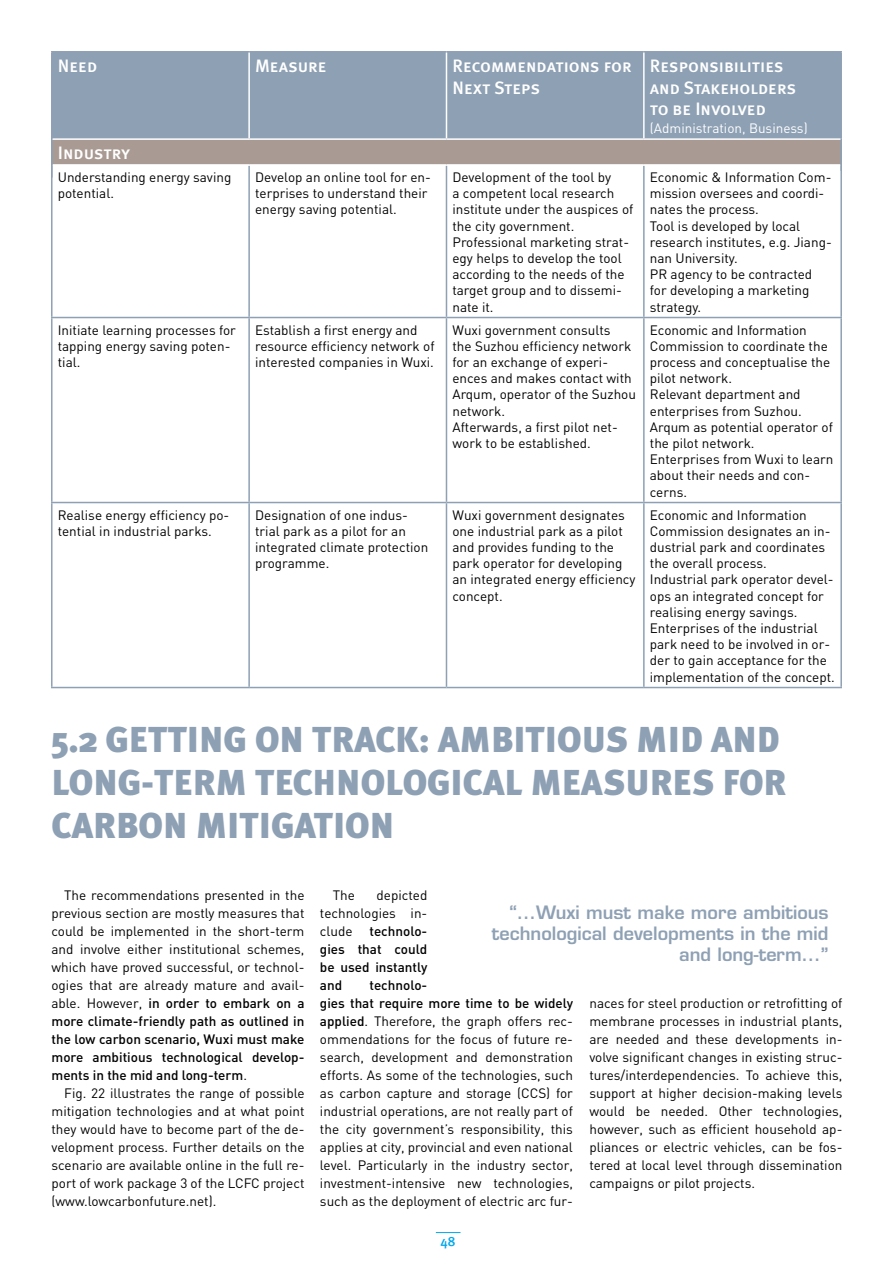
<style>
.page{position:relative;width:893px;height:1263px;background:#fff}
.page>*{position:absolute;margin:0;border:0;box-sizing:border-box;transform-origin:0 0}
.t1{font:900 36px/43.2px "Meta Plus";letter-spacing:.06em;color:#8ea0b4}
.t2{font:18px/21.6px "Meta Plus Medium Caps";color:#fff}
.t3{font:600 18px/21px "Eurostile LT Std";color:#8ea0b4;text-align:right}
.t4{font:13.5px/16.2px "DIN";color:#000}
.t5{font:500 13.5px/18px "DIN";color:#000;text-align:justify}
.t6{font:13.5px "DIN";color:#fff}
.t7{font:500 13.5px "Meta Plus";color:#00a6eb}
.s1{font-weight:500}
.s2{font-weight:400}
</style>
<div class="page">
<svg style="left:436px;top:1232px;width:24px;height:1px"></svg>
<div style="left:52px;top:139px;width:789px;height:26px;background:#a99b94"></div>
<hr style="left:51px;top:165px;width:2px;height:152px;background:#8ea0b4">
<hr style="left:51px;top:318px;width:2px;height:184px;background:#8ea0b4">
<hr style="left:51px;top:503px;width:2px;height:184px;background:#8ea0b4">
<hr style="left:51px;top:687px;width:198px;height:1px;background:#8ea0b4">
<hr style="left:248px;top:166px;width:2px;height:151px;background:#8ea0b4">
<hr style="left:248px;top:318px;width:2px;height:184px;background:#8ea0b4">
<hr style="left:248px;top:503px;width:2px;height:184px;background:#8ea0b4">
<hr style="left:249px;top:687px;width:197px;height:1px;background:#8ea0b4">
<hr style="left:446px;top:166px;width:1px;height:151px;background:#8ea0b4">
<hr style="left:446px;top:318px;width:1px;height:184px;background:#8ea0b4">
<hr style="left:446px;top:503px;width:1px;height:184px;background:#8ea0b4">
<hr style="left:446px;top:687px;width:198px;height:1px;background:#8ea0b4">
<hr style="left:643px;top:166px;width:2px;height:151px;background:#8ea0b4">
<hr style="left:840px;top:165px;width:2px;height:152px;background:#8ea0b4">
<hr style="left:643px;top:318px;width:2px;height:184px;background:#8ea0b4">
<hr style="left:840px;top:318px;width:2px;height:184px;background:#8ea0b4">
<hr style="left:643px;top:503px;width:2px;height:184px;background:#8ea0b4">
<hr style="left:840px;top:503px;width:2px;height:184px;background:#8ea0b4">
<hr style="left:644px;top:687px;width:198px;height:1px;background:#8ea0b4">
<hr style="left:51px;top:317px;width:198px;height:1px;background:#8ea0b4">
<hr style="left:249px;top:317px;width:197px;height:1px;background:#8ea0b4">
<hr style="left:446px;top:317px;width:198px;height:1px;background:#8ea0b4">
<hr style="left:644px;top:317px;width:198px;height:1px;background:#8ea0b4">
<hr style="left:51px;top:502px;width:198px;height:1px;background:#8ea0b4">
<hr style="left:249px;top:502px;width:197px;height:1px;background:#8ea0b4">
<hr style="left:446px;top:502px;width:198px;height:1px;background:#8ea0b4">
<hr style="left:644px;top:502px;width:198px;height:1px;background:#8ea0b4">
<hr style="left:53px;top:164px;width:196px;height:2px;background:#fff">
<hr style="left:249px;top:164px;width:197px;height:2px;background:#fff">
<hr style="left:446px;top:164px;width:198px;height:2px;background:#fff">
<hr style="left:644px;top:164px;width:196px;height:2px;background:#fff">
<div style="left:53px;top:53px;width:787px;height:85px;background:#8ea0b4"></div>
<hr style="left:51px;top:138px;width:198px;height:2px;background:#fff">
<hr style="left:249px;top:138px;width:197px;height:2px;background:#fff">
<hr style="left:446px;top:138px;width:198px;height:2px;background:#fff">
<hr style="left:644px;top:138px;width:198px;height:2px;background:#fff">
<hr style="left:51px;top:51px;width:198px;height:2px;background:#8ea0b4">
<hr style="left:51px;top:53px;width:2px;height:85px;background:#8ea0b4">
<hr style="left:249px;top:51px;width:197px;height:2px;background:#8ea0b4">
<hr style="left:446px;top:51px;width:198px;height:2px;background:#8ea0b4">
<hr style="left:644px;top:51px;width:198px;height:2px;background:#8ea0b4">
<hr style="left:840px;top:53px;width:2px;height:85px;background:#8ea0b4">
<hr style="left:248px;top:53px;width:2px;height:85px;background:#fff">
<hr style="left:446px;top:53px;width:1px;height:85px;background:#fff">
<hr style="left:643px;top:53px;width:2px;height:85px;background:#fff">
<hr style="left:51px;top:136px;width:2px;height:42px;background:#8ea0b4">
<hr style="left:840px;top:138px;width:2px;height:33px;background:#8ea0b4">
<h2 class="t2" style="left:58px;top:55px;width:41px">Need</h2>
<h2 class="t2" style="left:255px;top:55px;width:73px">Measure</h2>
<h2 class="t2" style="left:452px;top:55px;width:181px">Recommendations for<br>Next Steps</h2>
<h2 class="t2" style="left:650px;top:55px;width:148px">Responsibilities and Stakeholders to be Involved</h2>
<p class="t6" style="left:650px;top:120px;width:159px">(Administration, Business)</p>
<h2 class="t2" style="left:58px;top:142px;width:74px">Industry</h2>
<p class="t4" style="left:58px;top:169px;width:175px">Understanding energy saving potential.</p>
<p class="t4" style="left:255px;top:169px;width:177px">Develop an online tool for en&shy;terprises to understand their energy saving potential.</p>
<p class="t4" style="left:452px;top:169px;width:182px">Development of the tool by<br>a competent local research institute under the auspices of the city government.<br>Professional marketing strat&shy;egy helps to develop the tool according to the needs of the target group and to dissemi&shy;nate it.</p>
<p class="t4" style="left:650px;top:169px;width:183px">Economic &amp; Information Com&shy;mission oversees and coordi&shy;nates the process.<br>Tool is developed by local research institutes, e.g. Jiang&shy;nan University.<br>PR agency to be contracted for developing a marketing strategy.</p>
<p class="t4" style="left:58px;top:321px;width:180px">Initiate learning processes for tapping energy saving poten&shy;tial.</p>
<p class="t4" style="left:255px;top:321px;width:181px">Establish a first energy and resource efficiency network of interested companies in Wuxi.</p>
<p class="t4" style="left:452px;top:321px;width:185px">Wuxi government consults<br>the Suzhou efficiency network for an exchange of experi&shy;ences and makes contact with<br>Arqum, operator of the Suzhou network.<br>Afterwards, a first pilot net&shy;work to be established.</p>
<p class="t4" style="left:650px;top:321px;width:185px">Economic and Information<br>Commission to coordinate the process and conceptualise the pilot network.<br>Relevant department and enterprises from Suzhou.<br>Arqum as potential operator of the pilot network.<br>Enterprises from Wuxi to learn about their needs and con&shy;cerns.</p>
<p class="t4" style="left:58px;top:506px;width:173px">Realise energy efficiency po&shy;tential in industrial parks.</p>
<p class="t4" style="left:255px;top:506px;width:175px">Designation of one indus&shy;trial park as a pilot for an integrated climate protection programme.</p>
<p class="t4" style="left:452px;top:506px;width:185px">Wuxi government designates one industrial park as a pilot and provides funding to the park operator for developing an integrated energy efficiency concept.</p>
<p class="t4" style="left:650px;top:506px;width:187px">Economic and Information<br>Commission designates an in&shy;dustrial park and coordinates the overall process.<br>Industrial park operator devel&shy;ops an integrated concept for realising energy savings.<br>Enterprises of the industrial park need to be involved in or&shy;der to gain acceptance for the implementation of the concept.</p>
<h1 class="t1" style="left:51px;top:718px;width:736px">5.2 GETTING ON TRACK: AM BITIOUS MID AN D<br>LONG-TERM TECHN OLOGICAL MEASURES FOR<br>CARBON MITIGATION</h1>
<p class="t4" style="left:51px;top:886px;width:254px;line-height:18px;text-align:justify;text-indent:13px">The recommendations presented in the previous section are mostly measures that could be implemented in the short-term and involve either institutional schemes, which have proved successful, or technol&shy;ogies that are already mature and avail&shy;able. However, <span class="s1">in order to embark on a more climate-friendly path as outlined in the low carbon scenario, Wuxi must make more ambitious technological develop&shy;ments in the mid and long-term</span>.</p>
<p class="t4" style="left:51px;top:1084px;width:254px;line-height:18px;text-align:justify;text-indent:13px">Fig. 22 illustrates the range of possible mitigation technologies and at what point they would have to become part of the de&shy;velopment process. Further details on the scenario are available online in the full re&shy;port of work package 3 of the LCFC project (www.lowcarbonfuture.net).</p>
<p class="t5" style="left:320px;top:886px;width:109px;text-indent:57px"><span class="s2">depicted technologies in&shy;clude</span> technolo&shy;gies that could be used instantly and</p>
<p class="t4" style="left:333px;top:887px;width:24px">The</p>
<h2 class="t3" style="left:492px;top:901px;width:338px">“...Wuxi must make more ambitious technological developments in the mid and long-term...”</h2>
<p class="t4" style="left:320px;top:976px;width:254px;line-height:18px;text-indent:50px"><span class="s1">technolo-<br>gies that require more time to be widely applied</span>. Therefore, the graph offers rec&shy;ommendations for the focus of future re&shy;search, development and demonstration efforts. As some of the technologies, such as carbon capture and storage (CCS) for industrial operations, are not really part of the city government’s responsibility, this applies at city, provincial and even national level. Particularly in the industry sector, investment-intensive new technologies, such as the deployment of electric arc fur-</p>
<p class="t4" style="left:589px;top:994px;width:254px;line-height:18px;text-align:justify">naces for steel production or retrofitting of membrane processes in industrial plants, are needed and these developments in&shy;volve significant changes in existing struc&shy;tures/interdependencies. To achieve this, support at higher decision-making levels would be needed. Other technologies, however, such as efficient household ap&shy;pliances or electric vehicles, can be fos&shy;tered at local level through dissemination campaigns or pilot projects.</p>
<p class="t7" style="left:441px;top:1234px;width:17px">48</p>
</div>
